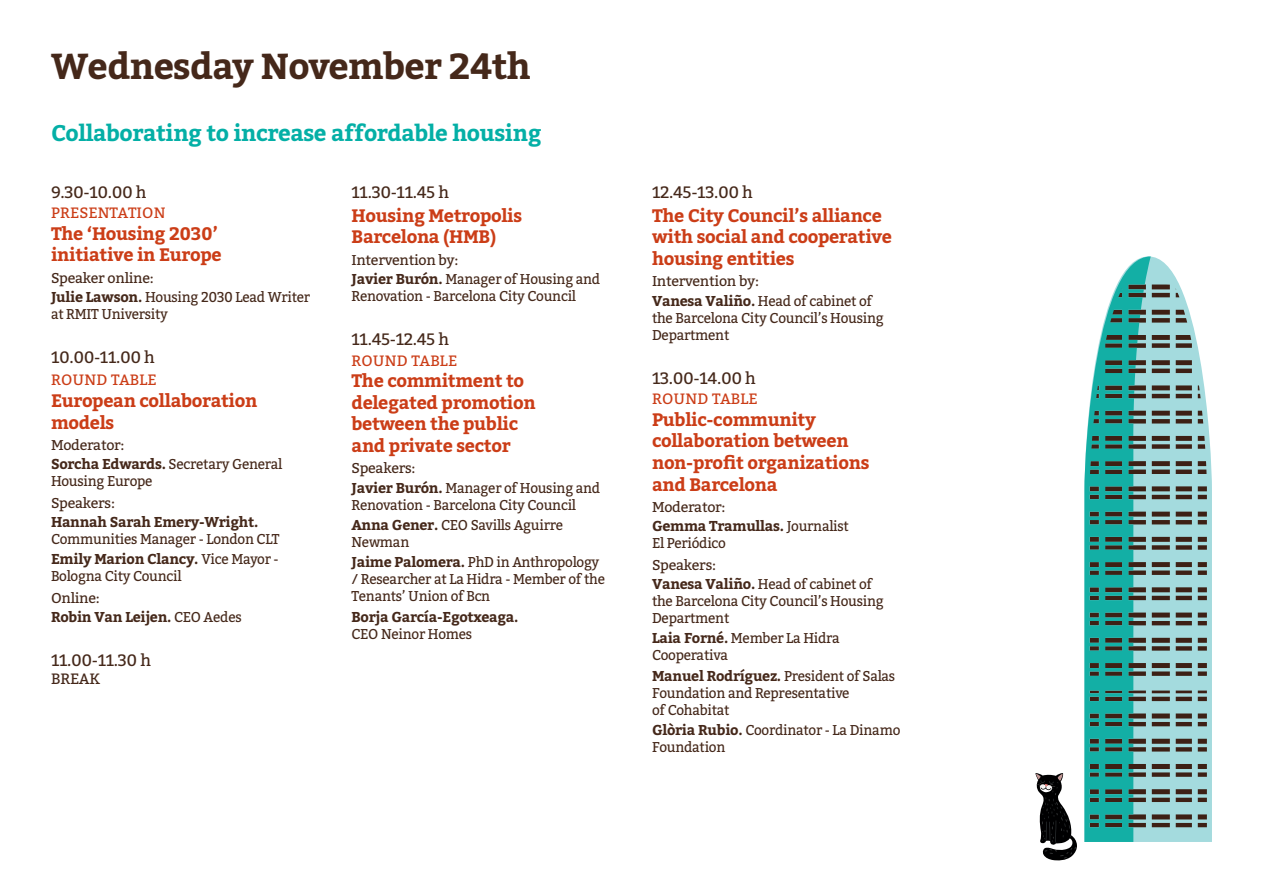
<style>
.page{position:relative;width:1263px;height:893px;background:#fff}
.page>*{position:absolute;margin:0;border:0;box-sizing:border-box;transform-origin:0 0}
.t1{font:700 36px "Bitter";letter-spacing:-.02em;color:#45281a}
.Títol{font:700 22.5px "Bitter";letter-spacing:-.02em;color:#04afa6}
.Títol-2{font:700 18px/21.6px "Bitter";letter-spacing:-.02em;color:#cb3d17}
.Hora{font:16.5px "Bitter";letter-spacing:-.02em;color:#45281a}
.Tipus{font:15px "Bitter";letter-spacing:.01em;color:#cb3d17}
.Hora-2{font:15px "Bitter";color:#45281a}
.Ponent{font:14.25px/17.1px "Bitter";letter-spacing:-.02em;color:#45281a;scale:.95 1}
.Hi_participa{font:14.25px "Bitter";letter-spacing:-.02em;color:#45281a}
.Ponent-2{font:700 14.25px/17.1px "Bitter";letter-spacing:-.02em;color:#45281a}
.s1{font-weight:700}
.s2{font-weight:400}
</style>
<div class="page">
<svg style="left:1151px;top:256px;width:61px;height:586px;background:#94b3b3"></svg>
<svg style="left:1084px;top:256px;width:67px;height:586px;background:#4ca29b"></svg>
<svg style="left:1035px;top:773px;width:42px;height:88px"></svg>
<p class="t1" style="left:51px;top:38px;width:481px">Wednesday November 24th</p>
<p class="Títol" style="left:51px;top:116px;width:492px">Collaborating to increase affordable housing</p>
<p class="Hora" style="left:351px;top:180px;width:99px">11.30-11.45 h</p>
<p class="Títol-2" style="left:351px;top:204px;width:172px">Housing Metropolis<br>Barcelona (HMB)</p>
<p class="Hi_participa" style="left:351px;top:250px;width:109px">Intervention by:</p>
<p class="Ponent" style="left:351px;top:270px;width:263px"><span class="s1">Javier Burón.</span> Manager of Housing and<br>Renovation - Barcelona City Council</p>
<p class="Hora" style="left:351px;top:328px;width:99px">11.45-12.45 h</p>
<p class="Tipus" style="left:352px;top:349px;width:107px">ROUND TABLE</p>
<p class="Títol-2" style="left:351px;top:369px;width:186px">The commitment to delegated promotion between the public and private sector</p>
<p class="Hi_participa" style="left:351px;top:458px;width:65px">Speakers:</p>
<p class="Ponent" style="left:351px;top:478px;width:263px"><span class="s1">Javier Burón.</span> Manager of Housing and<br>Renovation - Barcelona City Council</p>
<p class="Ponent" style="left:351px;top:516px;width:224px"><span class="s1">Anna Gener.</span> CEO Savills Aguirre<br>Newman</p>
<p class="Ponent" style="left:351px;top:553px;width:268px"><span class="s1">Jaime Palomera.</span> PhD in Anthropology / Researcher at La Hidra - Member of the<br>Tenants’ Union of Bcn</p>
<p class="Ponent-2" style="left:351px;top:608px;width:168px">Borja García-Egotxeaga.<br><span class="s2">CEO Neinor Homes</span></p>
<p class="Hora" style="left:51px;top:180px;width:97px">9.30-10.00 h</p>
<p class="Tipus" style="left:51px;top:202px;width:116px">PRESENTATION</p>
<p class="Títol-2" style="left:51px;top:222px;width:172px">The ‘Housing 2030’ initiative in Europe</p>
<p class="Hi_participa" style="left:51px;top:268px;width:104px">Speaker online:</p>
<p class="Ponent" style="left:51px;top:288px;width:274px"><span class="s1">Julie Lawson.</span> Housing 2030 Lead Writer at RMIT University</p>
<p class="Hora" style="left:51px;top:346px;width:105px">10.00-11.00 h</p>
<p class="Tipus" style="left:51px;top:369px;width:107px">ROUND TABLE</p>
<p class="Títol-2" style="left:51px;top:389px;width:208px">European collaboration models</p>
<p class="Hi_participa" style="left:51px;top:435px;width:75px">Moderator:</p>
<p class="Ponent" style="left:51px;top:455px;width:245px"><span class="s1">Sorcha Edwards.</span> Secretary General<br>Housing Europe</p>
<p class="Hi_participa" style="left:51px;top:492px;width:65px">Speakers:</p>
<p class="Ponent" style="left:51px;top:513px;width:242px"><span class="s1">Hannah Sarah Emery-Wright.<br></span>Communities Manager - London CLT</p>
<p class="Ponent" style="left:51px;top:550px;width:241px"><span class="s1">Emily Marion Clancy.</span> Vice Mayor -<br>Bologna City Council</p>
<p class="Hi_participa" style="left:51px;top:587px;width:50px">Online:</p>
<p class="Ponent-2" style="left:51px;top:608px;width:192px">Robin Van Leijen. <span class="s2">CEO Aedes</span></p>
<p class="Hora" style="left:51px;top:648px;width:102px">11.00-11.30 h</p>
<p class="Hora-2" style="left:51px;top:668px;width:50px">BREAK</p>
<p class="Hora" style="left:652px;top:180px;width:102px">12.45-13.00 h</p>
<p class="Títol-2" style="left:652px;top:204px;width:241px">The City Council’s alliance with social and cooperative housing entities</p>
<p class="Hi_participa" style="left:652px;top:271px;width:109px">Intervention by:</p>
<p class="Ponent" style="left:652px;top:292px;width:245px"><span class="s1">Vanesa Valiño.</span> Head of cabinet of the Barcelona City Council’s Housing<br>Department</p>
<p class="Hora" style="left:652px;top:366px;width:105px">13.00-14.00 h</p>
<p class="Tipus" style="left:652px;top:388px;width:107px">ROUND TABLE</p>
<p class="Títol-2" style="left:652px;top:408px;width:219px">Public-community collaboration between non-profit organizations and Barcelona</p>
<p class="Hi_participa" style="left:652px;top:497px;width:75px">Moderator:</p>
<p class="Ponent" style="left:652px;top:517px;width:209px"><span class="s1">Gemma Tramullas.</span> Journalist<br>El Periódico</p>
<p class="Hi_participa" style="left:652px;top:554px;width:65px">Speakers:</p>
<p class="Ponent" style="left:652px;top:575px;width:245px"><span class="s1">Vanesa Valiño.</span> Head of cabinet of the Barcelona City Council’s Housing<br>Department</p>
<p class="Ponent" style="left:652px;top:629px;width:199px"><span class="s1">Laia Forné.</span> Member La Hidra<br>Cooperativa</p>
<p class="Ponent" style="left:652px;top:667px;width:258px"><span class="s1">Manuel Rodríguez.</span> President of Salas<br>Foundation and Representative<br>of Cohabitat</p>
<p class="Ponent" style="left:652px;top:721px;width:263px"><span class="s1">Glòria Rubio.</span> Coordinator - La Dinamo<br>Foundation</p>
</div>
